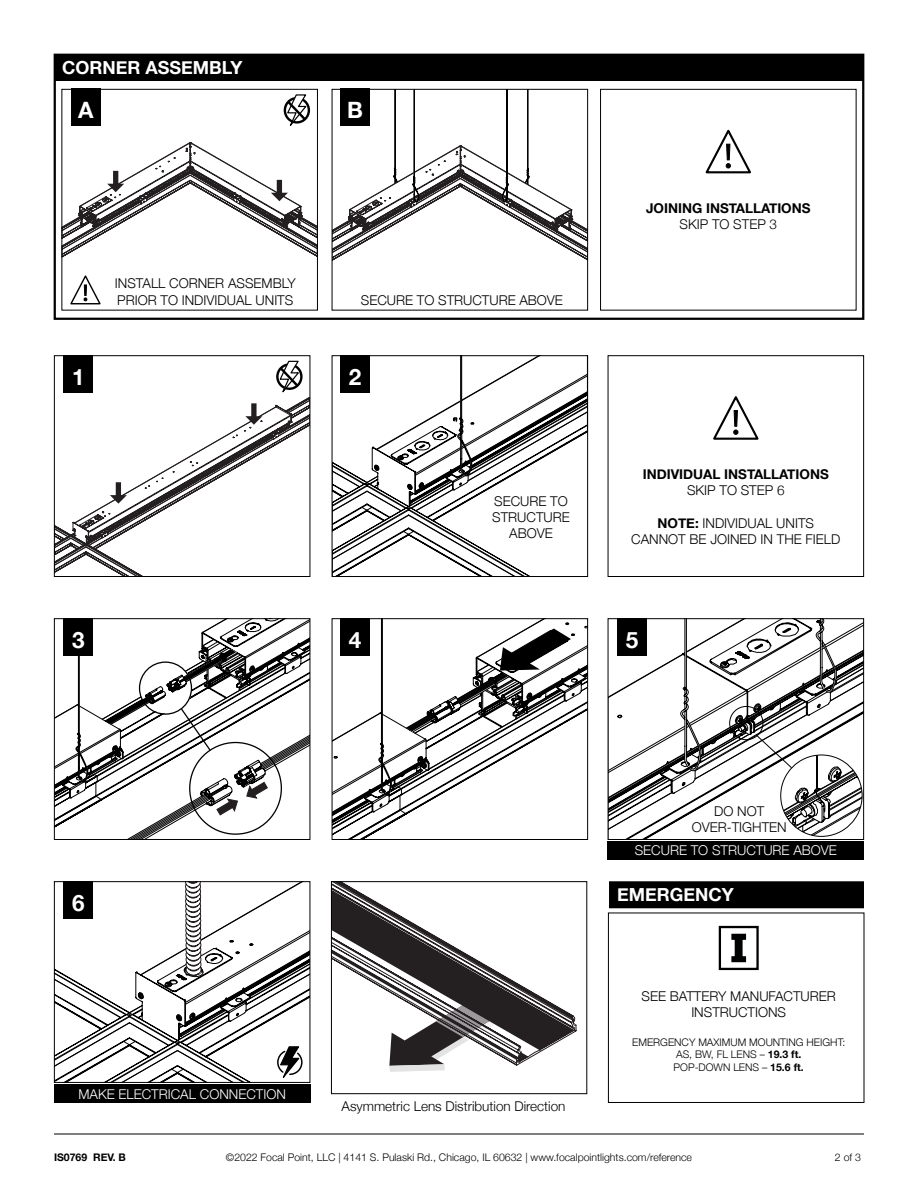
<style>
.page{position:relative;width:918px;height:1188px;background:#fff}
.page>*{position:absolute;margin:0;border:0;box-sizing:border-box;transform-origin:0 0}
.t1{font:700 22.5px "Helvetica Neue";color:#fff}
.t2{font:700 18px "Helvetica Neue";color:#fff}
.t3{font:300 13.5px/16.2px "Helvetica Neue";color:#000;text-align:center}
.t4{font:300 13.5px "Helvetica Neue";color:#fff}
.t5{font:700 13.5px "Helvetica Neue";color:#000}
.t6{font:300 10.5px/12.6px "Helvetica Neue";color:#000;text-align:center}
.t7{font:700 10.5px "Helvetica Neue";color:#000}
.s1{font-weight:700}
</style>
<div class="page">
<hr style="left:54px;top:1134px;width:810px;height:1px;background:#000">
<svg style="left:334px;top:91px;width:252px;height:169px"></svg>
<div style="left:332px;top:89px;width:256px;height:222px;border:1px solid #000"></div>
<svg style="left:63px;top:142px;width:253px;height:115px"></svg>
<div style="left:61px;top:89px;width:257px;height:222px;border:1px solid #000"></div>
<div style="left:55px;top:55px;width:808px;height:25px;background:#000"></div>
<div style="left:54px;top:54px;width:810px;height:27px;border:2px solid #000"></div>
<div style="left:610px;top:882px;width:253px;height:26px;background:#000"></div>
<div style="left:609px;top:881px;width:255px;height:27px;border:2px solid #000"></div>
<div style="left:71px;top:89px;width:30px;height:37px;background:#000"></div>
<div style="left:340px;top:89px;width:30px;height:37px;background:#000"></div>
<svg style="left:334px;top:392px;width:194px;height:183px"></svg>
<svg style="left:375px;top:357px;width:211px;height:164px"></svg>
<div style="left:332px;top:355px;width:256px;height:222px;border:1px solid #000"></div>
<div style="left:340px;top:355px;width:30px;height:37px;background:#000"></div>
<svg style="left:56px;top:397px;width:252px;height:178px"></svg>
<div style="left:54px;top:355px;width:256px;height:222px;border:1px solid #000"></div>
<div style="left:63px;top:355px;width:30px;height:37px;background:#000"></div>
<div style="left:63px;top:881px;width:30px;height:37px;background:#000"></div>
<svg style="left:334px;top:620px;width:252px;height:205px"></svg>
<svg style="left:377px;top:620px;width:15px;height:178px"></svg>
<svg style="left:406px;top:629px;width:165px;height:104px"></svg>
<div style="left:332px;top:618px;width:256px;height:222px;border:1px solid #000"></div>
<div style="left:617px;top:618px;width:30px;height:37px;background:#000"></div>
<div style="left:340px;top:618px;width:30px;height:37px;background:#000"></div>
<svg style="left:56px;top:620px;width:252px;height:190px"></svg>
<svg style="left:105px;top:649px;width:203px;height:189px"></svg>
<svg style="left:75px;top:655px;width:13px;height:130px"></svg>
<div style="left:54px;top:618px;width:256px;height:222px;border:1px solid #000"></div>
<div style="left:63px;top:618px;width:30px;height:37px;background:#000"></div>
<div style="left:284px;top:97px;width:26px;height:27px;border:2px solid #000;border-radius:50%"></div>
<svg style="left:285px;top:94px;width:23px;height:32px"></svg>
<div style="left:276px;top:363px;width:27px;height:27px;border:2px solid #000;border-radius:50%"></div>
<svg style="left:72px;top:360px;width:229px;height:184px"></svg>
<svg style="left:70px;top:275px;width:31px;height:30px"></svg>
<div style="left:608px;top:841px;width:256px;height:19px;background:#000"></div>
<div style="left:54px;top:1085px;width:256px;height:18px;background:#000"></div>
<div style="left:600px;top:89px;width:257px;height:222px;border:1px solid #000"></div>
<div style="left:608px;top:355px;width:256px;height:222px;border:1px solid #000"></div>
<svg style="left:705px;top:129px;width:46px;height:45px"></svg>
<svg style="left:713px;top:396px;width:46px;height:44px"></svg>
<div style="left:54px;top:54px;width:810px;height:266px;border:2px solid #000"></div>
<svg style="left:608px;top:619px;width:256px;height:217px"></svg>
<svg style="left:54px;top:882px;width:256px;height:203px"></svg>
<div style="left:608px;top:913px;width:256px;height:190px;border:1px solid #000"></div>
<div style="left:719px;top:926px;width:40px;height:44px;background:#fff;border:2px solid #000101"></div>
<svg style="left:731px;top:933px;width:16px;height:30px"></svg>
<svg style="left:333px;top:883px;width:244px;height:189px"></svg>
<div style="left:331px;top:881px;width:256px;height:213px;border:1px solid #000"></div>
<h2 class="t2" style="left:62px;top:53px;width:182px">CORNER ASSEMBLY</h2>
<h1 class="t1" style="left:78px;top:93px;width:17px">A</h1>
<h1 class="t1" style="left:347px;top:93px;width:17px">B</h1>
<p class="t3" style="left:115px;top:274px;width:182px;text-align:left">INSTALL CORNER ASSEMBLY<br>PRIOR TO INDIVIDUAL UNITS</p>
<p class="t3" style="left:361px;top:291px;width:204px">SECURE TO STRUCTURE ABOVE</p>
<h1 class="t1" style="left:72px;top:359px;width:14px">1</h1>
<h1 class="t1" style="left:349px;top:359px;width:14px">2</h1>
<p class="t3" style="left:492px;top:492px;width:79px">SECURE TO<br>STRUCTURE<br>ABOVE</p>
<p class="t5" style="left:646px;top:197px;width:166px">JOINING INSTALLATIONS</p>
<p class="t3" style="left:680px;top:215px;width:99px">SKIP TO STEP 3</p>
<p class="t5" style="left:643px;top:464px;width:187px">INDIVIDUAL INSTALLATIONS</p>
<p class="t3" style="left:687px;top:482px;width:99px">SKIP TO STEP 6</p>
<p class="t3" style="left:631px;top:514px;width:211px"><span class="s1">NOTE:</span> INDIVIDUAL UNITS<br>CANNOT BE JOINED IN THE FIELD</p>
<h1 class="t1" style="left:72px;top:622px;width:14px">3</h1>
<h1 class="t1" style="left:349px;top:622px;width:14px">4</h1>
<h1 class="t1" style="left:626px;top:622px;width:14px">5</h1>
<p class="t3" style="left:692px;top:802px;width:97px">DO NOT<br>OVER-TIGHTEN</p>
<h1 class="t1" style="left:72px;top:885px;width:14px">6</h1>
<p class="t4" style="left:78px;top:1083px;width:209px">MAKE ELECTRICAL CONNECTION</p>
<p class="t3" style="left:342px;top:1097px;width:226px">Asymmetric Lens Distribution Direction</p>
<p class="t4" style="left:635px;top:840px;width:204px">SECURE TO STRUCTURE ABOVE</p>
<h2 class="t2" style="left:617px;top:881px;width:118px">EMERGENCY</h2>
<p class="t3" style="left:642px;top:987px;width:196px">SEE BATTERY MANUFACTURER<br>INSTRUCTIONS</p>
<p class="t6" style="left:632px;top:1035px;width:215px">EMERGENCY MAXIMUM MOUNTING HEIGHT:<br>AS, BW, FL LENS – <span class="s1">19.3 ft.<br></span>POP-DOWN LENS – <span class="s1">15.6 ft.</span></p>
<p class="t7" style="left:54px;top:1149px;width:73px">IS0769 REV. B</p>
<p class="t6" style="left:226px;top:1150px;width:468px">©2022 Focal Point, LLC | 4141 S. Pulaski Rd., Chicago, IL 60632 | www.focalpointlights.com/reference</p>
<p class="t6" style="left:835px;top:1150px;width:28px">2 of 3</p>
</div>
